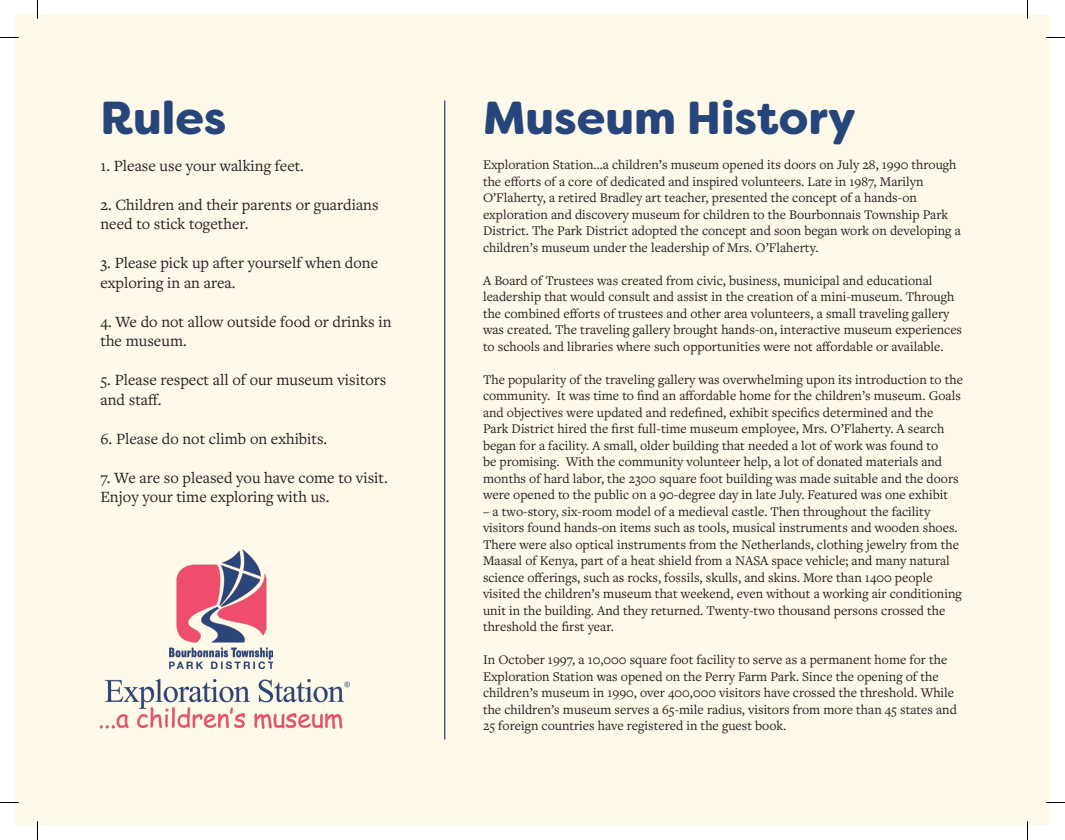
<style>
.page{position:relative;width:1065px;height:840px;background:#fff}
.page>*{position:absolute;margin:0;border:0;box-sizing:border-box;transform-origin:0 0}
.t1{font:900 46.25px "Filson Soft";color:#26457a}
.t2{font:16.25px/19.5px "Freight Text Pro";color:#231f20}
.t3{font:13.75px/16.5px "Freight Text Pro";color:#231f20}
</style>
<div class="page">
<div style="left:15px;top:15px;width:1035px;height:810px;background:#fef9e9"></div>
<hr style="left:444px;top:101px;width:1px;height:639px;background:#26457a">
<img style="left:100px;top:679px;width:249px;height:50px">
<img style="left:170px;top:549px;width:103px;height:119px">
<svg style="left:0;top:37px;width:19px;height:1px"></svg>
<svg style="left:1046px;top:37px;width:19px;height:1px"></svg>
<svg style="left:0;top:802px;width:19px;height:1px"></svg>
<svg style="left:1046px;top:802px;width:19px;height:1px"></svg>
<svg style="left:37px;top:0;width:1px;height:19px"></svg>
<svg style="left:37px;top:821px;width:1px;height:19px"></svg>
<svg style="left:1027px;top:0;width:1px;height:19px"></svg>
<svg style="left:1027px;top:821px;width:1px;height:19px"></svg>
<p class="t1" style="left:101px;top:88px;width:127px">Rules</p>
<p class="t1" style="left:483px;top:88px;width:374px">Museum History</p>
<p class="t2" style="left:101px;top:155px;width:205px">1. Please use your walking feet.</p>
<p class="t2" style="left:101px;top:194px;width:280px">2. Children and their parents or guardians need to stick together.</p>
<p class="t2" style="left:101px;top:253px;width:279px">3. Please pick up after yourself when done exploring in an area.</p>
<p class="t2" style="left:101px;top:311px;width:292px">4. We do not allow outside food or drinks in the museum.</p>
<p class="t2" style="left:101px;top:370px;width:287px">5. Please respect all of our museum visitors and staff.</p>
<p class="t2" style="left:101px;top:428px;width:228px">6. Please do not climb on exhibits.</p>
<p class="t2" style="left:101px;top:467px;width:289px">7. We are so pleased you have come to visit.<br>Enjoy your time exploring with us.</p>
<p class="t3" style="left:483px;top:156px;width:479px">Exploration Station…a children’s museum opened its doors on July 28, 1990 through the efforts of a core of dedicated and inspired volunteers. Late in 1987, Marilyn O’Flaherty, a retired Bradley art teacher, presented the concept of a hands-on exploration and discovery museum for children to the Bourbonnais Township Park District. The Park District adopted the concept and soon began work on developing a children’s museum under the leadership of Mrs. O’Flaherty.</p>
<p class="t3" style="left:483px;top:271px;width:481px">A Board of Trustees was created from civic, business, municipal and educational leadership that would consult and assist in the creation of a mini-museum. Through the combined efforts of trustees and other area volunteers, a small traveling gallery was created. The traveling gallery brought hands-on, interactive museum experiences to schools and libraries where such opportunities were not affordable or available.</p>
<p class="t3" style="left:483px;top:370px;width:482px">The popularity of the traveling gallery was overwhelming upon its introduction to the community. It was time to find an affordable home for the children’s museum. Goals and objectives were updated and redefined, exhibit specifics determined and the<br>Park District hired the first full-time museum employee, Mrs. O’Flaherty. A search began for a facility. A small, older building that needed a lot of work was found to<br>be promising. With the community volunteer help, a lot of donated materials and months of hard labor, the 2300 square foot building was made suitable and the doors were opened to the public on a 90-degree day in late July. Featured was one exhibit</p>
<p class="t3" style="left:483px;top:502px;width:480px">– a two-story, six-room model of a medieval castle. Then throughout the facility visitors found hands-on items such as tools, musical instruments and wooden shoes.<br>There were also optical instruments from the Netherlands, clothing jewelry from the Maasal of Kenya, part of a heat shield from a NASA space vehicle; and many natural science offerings, such as rocks, fossils, skulls, and skins. More than 1400 people visited the children’s museum that weekend, even without a working air conditioning unit in the building. And they returned. Twenty-two thousand persons crossed the threshold the first year.</p>
<p class="t3" style="left:483px;top:651px;width:475px">In October 1997, a 10,000 square foot facility to serve as a permanent home for the Exploration Station was opened on the Perry Farm Park. Since the opening of the children’s museum in 1990, over 400,000 visitors have crossed the threshold. While the children’s museum serves a 65-mile radius, visitors from more than 45 states and 25 foreign countries have registered in the guest book.</p>
</div>
